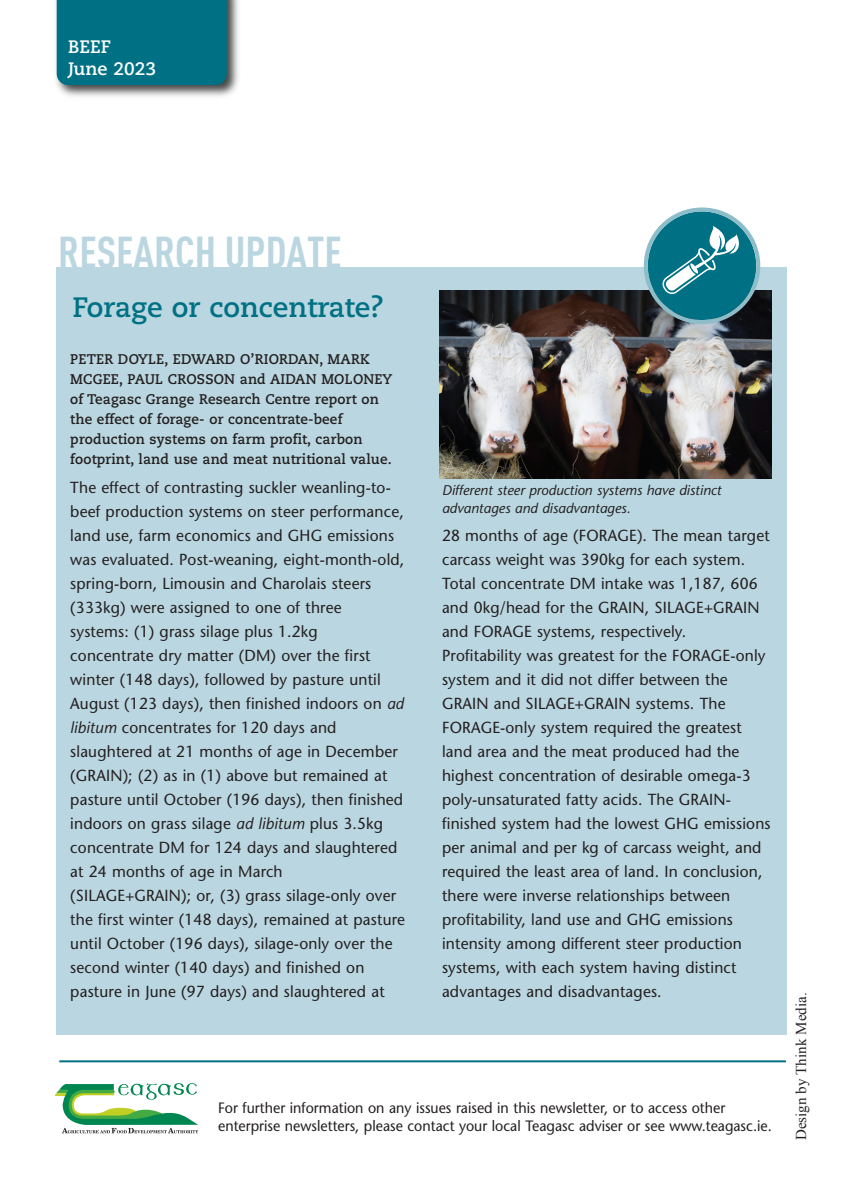
<style>
.page{position:relative;width:842px;height:1191px;background:#fff}
.page>*{position:absolute;margin:0;border:0;box-sizing:border-box;transform-origin:0 0}
.t1{font:700 condensed 44px "DINOT";color:#bad6e0}
.t2{font:700 28px "Caecilia";color:#007184}
.t3{font:700 18px/22px "Caecilia";color:#fff}
.t4{font:16px/24px "Stone Sans";letter-spacing:.01em;color:#231f20}
.t5{font:15px/18px "Stone Sans";color:#231f20;scale:.95 1}
.t6{font:15px "Times New Roman";color:#231f20}
.t7{font:700 14px/20px "Caecilia";letter-spacing:.01em;color:#231f20}
.t8{font:italic 14px/18px "Stone Sans";color:#231f20}
.s1{font-style:italic}
</style>
<div class="page">
<svg style="left:55px;top:1083px;width:143px;height:50px"></svg>
<img style="left:56px;top:0;width:183px;height:97px">
<div style="left:57px;top:0;width:170px;height:85px;background:#007184"></div>
<hr style="left:59px;top:1060px;width:727px;height:2px;background:#007184">
<div style="left:57px;top:267px;width:730px;height:768px;background:#bad6e0"></div>
<img style="left:439px;top:291px;width:332px;height:188px">
<svg style="left:644px;top:207px;width:116px;height:117px;background:#448d9a"></svg>
<p class="t3" style="left:68px;top:37px;width:90px">BEEF<br>June 2023</p>
<p class="t1" style="left:58px;top:227px;width:285px">RESEARCH UPDATE</p>
<p class="t2" style="left:72px;top:295px;width:313px">Forage or concentrate?</p>
<p class="t7" style="left:70px;top:350px;width:324px">PETER DOYLE, EDWARD O’RIORDAN, MARK MCGEE, PAUL CROSSON and AIDAN MOLONEY of Teagasc Grange Research Centre report on the effect of forage- or concentrate-beef production systems on farm profit, carbon footprint, land use and meat nutritional value.</p>
<p class="t4" style="left:70px;top:477px;width:336px">The effect of contrasting suckler weanling-to&shy;beef production systems on steer performance, land use, farm economics and GHG emissions was evaluated. Post-weaning, eight-month-old, spring-born, Limousin and Charolais steers (333kg) were assigned to one of three<br>systems: (1) grass silage plus 1.2kg concentrate dry matter (DM) over the first winter (148 days), followed by pasture until August (123 days), then finished indoors on <span class="s1">ad libitum</span> concentrates for 120 days and slaughtered at 21 months of age in December (GRAIN); (2) as in (1) above but remained at pasture until October (196 days), then finished indoors on grass silage <span class="s1">ad libitum</span> plus 3.5kg concentrate DM for 124 days and slaughtered at 24 months of age in March (SILAGE+GRAIN); or, (3) grass silage-only over the first winter (148 days), remained at pasture until October (196 days), silage-only over the second winter (140 days) and finished on pasture in June (97 days) and slaughtered at</p>
<p class="t8" style="left:442px;top:482px;width:281px">Different steer production systems have distinct advantages and disadvantages.</p>
<p class="t4" style="left:442px;top:525px;width:329px">28 months of age (FORAGE). The mean target carcass weight was 390kg for each system.<br>Total concentrate DM intake was 1,187, 606 and 0kg/head for the GRAIN, SILAGE+GRAIN and FORAGE systems, respectively.</p>
<p class="t4" style="left:442px;top:645px;width:330px">Profitability was greatest for the FORAGE-only system and it did not differ between the GRAIN and SILAGE+GRAIN systems. The FORAGE-only system required the greatest land area and the meat produced had the highest concentration of desirable omega-3 poly-unsaturated fatty acids. The GRAIN&shy;finished system had the lowest GHG emissions per animal and per kg of carcass weight, and required the least area of land. In conclusion, there were inverse relationships between profitability, land use and GHG emissions intensity among different steer production systems, with each system having distinct advantages and disadvantages.</p>
<p class="t5" style="left:218px;top:1100px;width:584px">For further information on any issues raised in this newsletter, or to access other enterprise newsletters, please contact your local Teagasc adviser or see www.teagasc.ie.</p>
<p class="t6" style="left:793px;top:1140px;width:149px;rotate:-90deg">Design by Think Media.</p>
</div>
